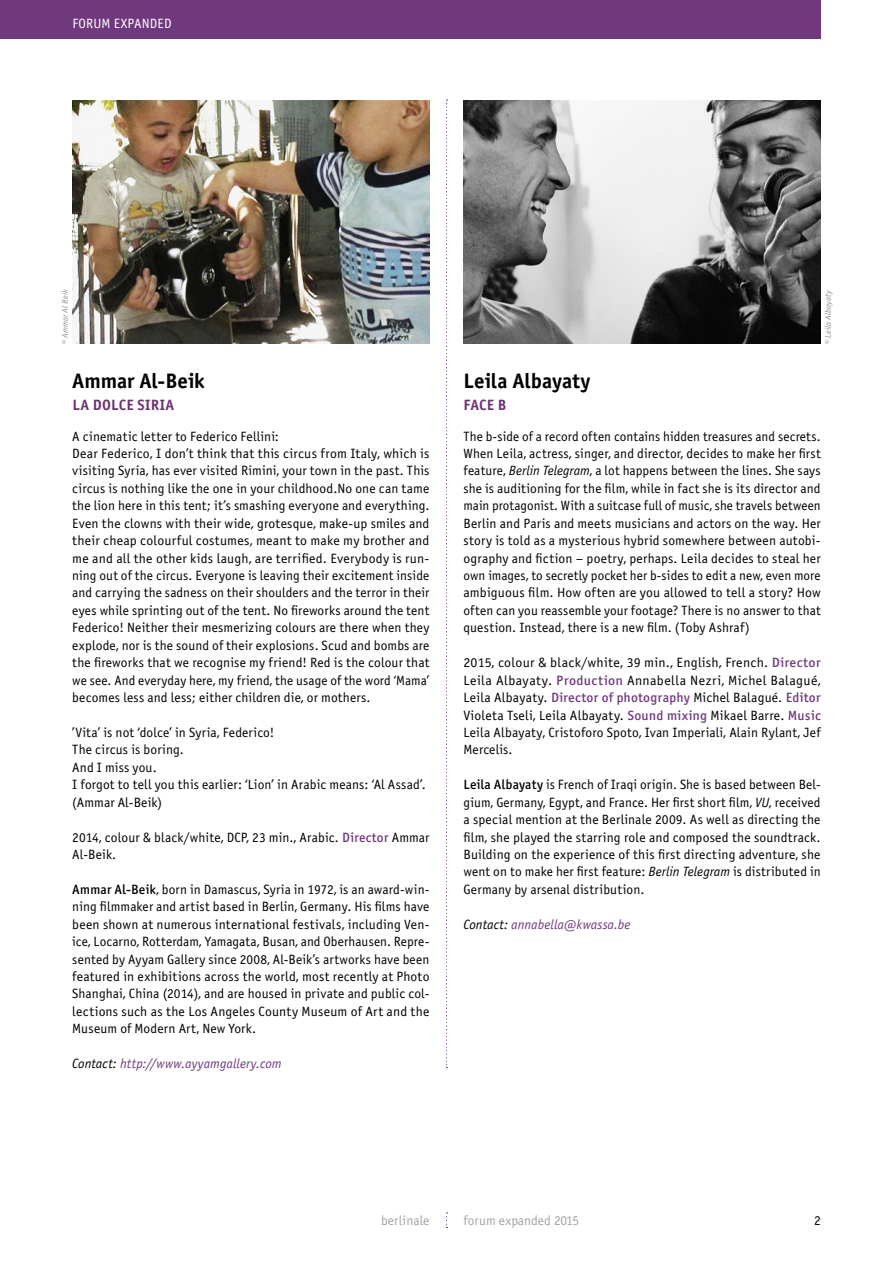
<style>
.page{position:relative;width:893px;height:1263px;background:#fff}
.page>*{position:absolute;margin:0;border:0;box-sizing:border-box;transform-origin:0 0}
.t1{font:21px "Officina Sans Bold ITC";color:#000}
.t2{font:15px "Officina Sans Bold ITC";letter-spacing:.015em;color:#6d3374}
.t3{font:13.5px/17.4px "Officina Sans Book ITC";letter-spacing:.01em;color:#000;text-align:justify}
.t4{font:italic 13.5px "Officina Sans Book ITC";letter-spacing:.005em;color:#70397e}
.t5{font:13.5px "Officina Sans Book ITC";color:#a4a4a4}
.t6{font:13.5px "Officina Sans Book ITC";letter-spacing:.01em;color:#fff}
.t7{font:italic 8.25px "Officina Sans Book ITC";letter-spacing:.025em;color:#8f8f8f}
.s1{font-family:"Officina Sans Medium ITC";color:#70397e}
.s2{font-family:"Officina Sans Medium ITC"}
.s3{color:#000}
.s4{font-style:italic}
</style>
<div class="page">
<div style="left:0;top:0;width:821px;height:38px;background:#70397e"></div>
<svg style="left:446px;top:99px;width:1px;height:969px"></svg>
<img style="left:463px;top:100px;width:358px;height:244px">
<img style="left:72px;top:100px;width:357px;height:244px">
<p class="t6" style="left:72px;top:16px;width:101px">FORUM EXPANDED</p>
<p class="t7" style="left:60px;top:344px;width:56px;rotate:-90deg">© Ammar Al Beik</p>
<h1 class="t1" style="left:72px;top:368px;width:134px">Ammar Al-Beik</h1>
<p class="t2" style="left:72px;top:396px;width:104px">LA DOLCE SIRIA</p>
<p class="t3" style="left:72px;top:427px;width:359px;text-align:left">A cinematic letter to Federico Fellini:<br>Dear Federico, I don’t think that this circus from Italy, which is visiting Syria, has ever visited Rimini, your town in the past. This circus is nothing like the one in your childhood.No one can tame the lion here in this tent; it’s smashing everyone and everything.<br>Even the clowns with their wide, grotesque, make-up smiles and their cheap colourful costumes, meant to make my brother and me and all the other kids laugh, are terrified. Everybody is run&shy;ning out of the circus. Everyone is leaving their excitement inside and carrying the sadness on their shoulders and the terror in their eyes while sprinting out of the tent. No fireworks around the tent Federico! Neither their mesmerizing colours are there when they explode, nor is the sound of their explosions. Scud and bombs are the fireworks that we recognise my friend! Red is the colour that we see. And everyday here, my friend, the usage of the word ‘Mama’ becomes less and less; either children die, or mothers.</p>
<p class="t3" style="left:72px;top:724px;width:355px;text-align:left">’Vita’ is not ‘dolce’ in Syria, Federico!<br>The circus is boring.<br>And I miss you.<br>I forgot to tell you this earlier: ‘Lion’ in Arabic means: ‘Al Assad’. (Ammar Al-Beik)</p>
<p class="t3" style="left:72px;top:828px;width:359px">2014, colour &amp; black/white, DCP, 23 min., Arabic. <span class="s1">Director</span> Ammar<br>Al-Beik.</p>
<p class="t3" style="left:72px;top:881px;width:359px"><span class="s2">Ammar Al-Beik</span>, born in Damascus, Syria in 1972, is an award-win&shy;ning filmmaker and artist based in Berlin, Germany. His films have been shown at numerous international festivals, including Ven&shy;ice, Locarno, Rotterdam, Yamagata, Busan, and Oberhausen. Repre&shy;sented by Ayyam Gallery since 2008, Al-Beik’s artworks have been featured in exhibitions across the world, most recently at Photo Shanghai, China (2014), and are housed in private and public col&shy;lections such as the Los Angeles County Museum of Art and the Museum of Modern Art, New York.</p>
<p class="t4" style="left:72px;top:1056px;width:211px"><span class="s3">Contact:</span> http://www.ayyamgallery.com</p>
<p class="t7" style="left:823px;top:344px;width:56px;rotate:-90deg">© Leila Albayaty</p>
<h1 class="t1" style="left:463px;top:368px;width:129px">Leila Albayaty</h1>
<p class="t2" style="left:464px;top:396px;width:45px">FACE B</p>
<p class="t3" style="left:463px;top:427px;width:359px">The b-side of a record often contains hidden treasures and secrets.<br>When Leila, actress, singer, and director, decides to make her first feature, <span class="s4">Berlin Telegram</span>, a lot happens between the lines. She says she is auditioning for the film, while in fact she is its director and main protagonist. With a suitcase full of music, she travels between Berlin and Paris and meets musicians and actors on the way. Her story is told as a mysterious hybrid somewhere between autobi&shy;ography and fiction – poetry, perhaps. Leila decides to steal her own images, to secretly pocket her b-sides to edit a new, even more ambiguous film. How often are you allowed to tell a story? How often can you reassemble your footage? There is no answer to that question. Instead, there is a new film. (Toby Ashraf)</p>
<p class="t3" style="left:463px;top:654px;width:359px">2015, colour &amp; black/white, 39 min., English, French. <span class="s1">Director </span>Leila Albayaty. <span class="s1">Production</span> Annabella Nezri, Michel Balagué, Leila Albayaty. <span class="s1">Director of photography</span> Michel Balagué. <span class="s1">Editor </span>Violeta Tseli, Leila Albayaty. <span class="s1">Sound mixing</span> Mikael Barre. <span class="s1">Music </span>Leila Albayaty, Cristoforo Spoto, Ivan Imperiali, Alain Rylant, Jef Mercelis.</p>
<p class="t3" style="left:463px;top:776px;width:359px"><span class="s2">Leila Albayaty</span> is French of Iraqi origin. She is based between Bel&shy;gium, Germany, Egypt, and France. Her first short film, <span class="s4">VU</span>, received a special mention at the Berlinale 2009. As well as directing the film, she played the starring role and composed the soundtrack.<br>Building on the experience of this first directing adventure, she went on to make her first feature: <span class="s4">Berlin Telegram</span> is distributed in Germany by arsenal distribution.</p>
<p class="t4" style="left:463px;top:917px;width:169px"><span class="s3">Contact:</span> annabella@kwassa.be</p>
<p class="t5" style="left:381px;top:1213px;width:50px">berlinale</p>
<p class="t5" style="left:463px;top:1213px;width:117px">forum expanded 2015</p>
<p class="t3" style="left:814px;top:1212px;width:8px">2</p>
</div>
